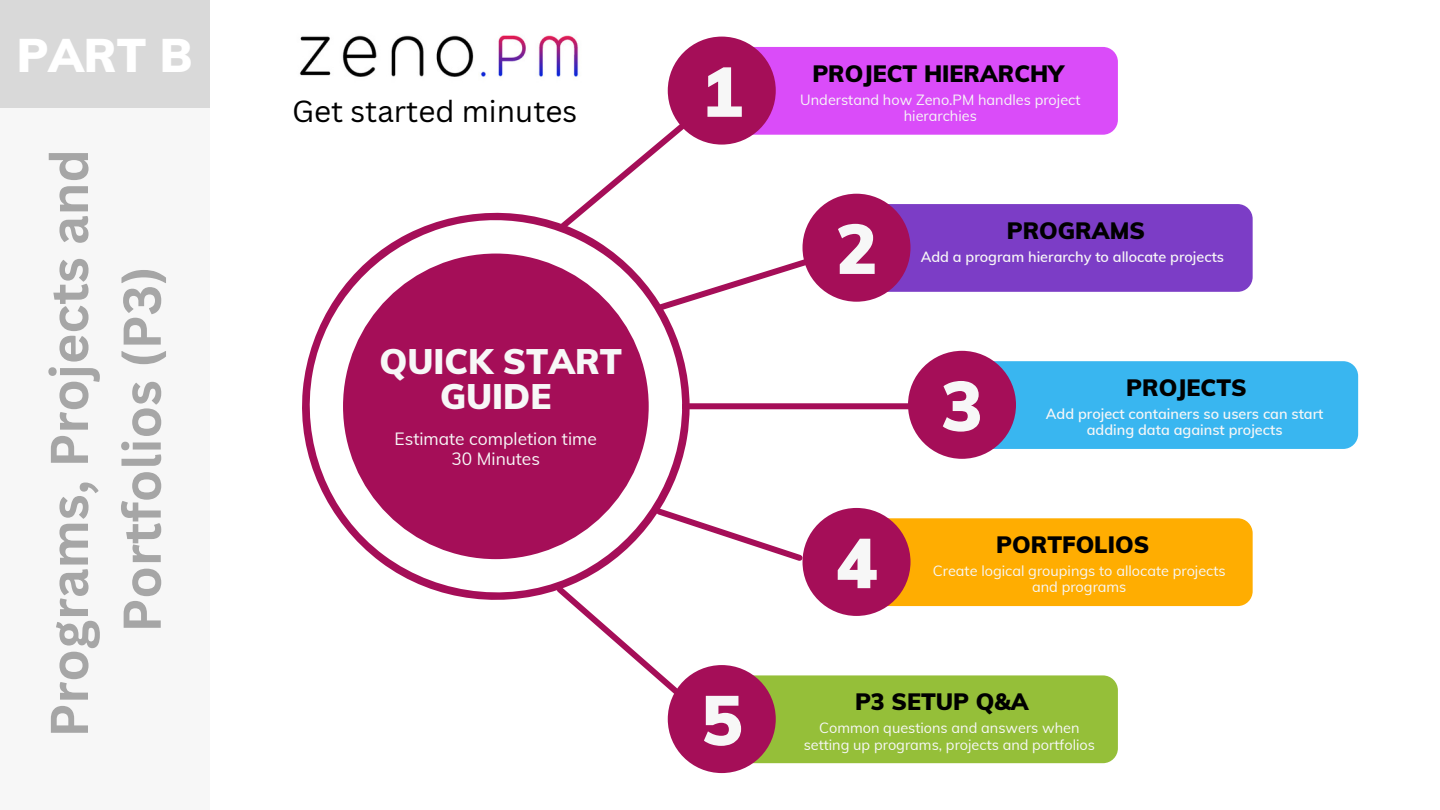
<style>
.page{position:relative;width:1440px;height:810px;background:#fff}
.page>*{position:absolute;margin:0;border:0;box-sizing:border-box;transform-origin:0 0}
.t1{font:900 69.5px "Muli";color:#f7f7f7}
.t2{font:700 52px/72.8px "Canva Sans";color:#a6a6a6;text-align:center}
.t3{font:900 46.2px "Muli";color:#fff}
.t4{font:900 34.7px/34.7px "Muli";color:#f7f7f7;text-align:center}
.t5{font:29.6px "Canva Sans";color:#000}
.t6{font:900 23.2px "Muli";color:#000}
.t7{font:17.4px/20.6px "Muli";color:#f7f7f7;text-align:center}
.t8{font:14.5px/16.3px "Muli";color:#f7f7f7;text-align:center}
.t9{font:600 14.5px "Muli";color:#f7f7f7}
</style>
<div class="page">
<svg style="left:574px;top:113px;width:121px;height:100px"></svg>
<svg style="left:690px;top:249px;width:140px;height:53px"></svg>
<div style="left:687px;top:403px;width:231px;height:6px;background:#a50e58"></div>
<svg style="left:690px;top:518px;width:117px;height:47px"></svg>
<svg style="left:567px;top:600px;width:124px;height:105px"></svg>
<svg style="left:302px;top:213px;width:388px;height:387px;fill:#a50e58"></svg>
<div style="left:695px;top:47px;width:423px;height:88px;background:#da4cf9;border-radius:15px"></div>
<div style="left:668px;top:37px;width:108px;height:108px;background:#a50e58;border-radius:50%"></div>
<div style="left:830px;top:204px;width:423px;height:88px;background:#7c3dc6;border-radius:15px"></div>
<div style="left:803px;top:194px;width:108px;height:108px;background:#a50e58;border-radius:50%"></div>
<div style="left:935px;top:361px;width:423px;height:88px;background:#39b6f0;border-radius:15px"></div>
<div style="left:908px;top:351px;width:108px;height:108px;background:#a50e58;border-radius:50%"></div>
<div style="left:830px;top:518px;width:423px;height:88px;background:#ffad01;border-radius:15px"></div>
<div style="left:803px;top:508px;width:108px;height:108px;background:#a50e58;border-radius:50%"></div>
<div style="left:695px;top:675px;width:423px;height:88px;background:#95bf39;border-radius:15px"></div>
<div style="left:668px;top:665px;width:108px;height:108px;background:#a50e58;border-radius:50%"></div>
<div style="left:0;top:0;width:209px;height:810px;background:#f7f7f7"></div>
<div style="left:0;top:0;width:209px;height:108px;background:#d9d9d9"></div>
<img style="left:299px;top:35px;width:280px;height:42px">
<h3 class="t3" style="left:17px;top:26px;width:177px">PART B</h3>
<h2 class="t2" style="left:31px;top:738px;width:590px;rotate:-90deg">Programs, Projects and<br>Portfolios (P3)</h2>
<h3 class="t5" style="left:292px;top:90px;width:287px">Get started minutes</h3>
<h3 class="t4" style="left:379px;top:344px;width:244px">QUICK START<br>GUIDE</h3>
<p class="t7" style="left:395px;top:428px;width:204px">Estimate completion time<br>30 Minutes</p>
<h1 class="t1" style="left:701px;top:47px;width:43px">1</h1>
<h1 class="t1" style="left:701px;top:675px;width:43px">5</h1>
<h3 class="t6" style="left:812px;top:58px;width:253px">PROJECT HIERARCHY</h3>
<p class="t8" style="left:800px;top:91px;width:282px">Understand how Zeno.PM handles project</p>
<p class="t8" style="left:904px;top:107px;width:75px">hierarchies</p>
<h1 class="t1" style="left:836px;top:204px;width:43px">2</h1>
<h3 class="t6" style="left:1007px;top:216px;width:140px">PROGRAMS</h3>
<p class="t9" style="left:921px;top:247px;width:305px">Add a program hierarchy to allocate projects</p>
<h1 class="t1" style="left:836px;top:518px;width:43px">4</h1>
<h1 class="t1" style="left:941px;top:361px;width:43px">3</h1>
<h3 class="t6" style="left:1126px;top:373px;width:122px">PROJECTS</h3>
<p class="t9" style="left:1046px;top:404px;width:279px">Add project containers so users can start</p>
<p class="t9" style="left:1087px;top:421px;width:197px">adding data against projects</p>
<h3 class="t6" style="left:996px;top:530px;width:154px">PORTFOLIOS</h3>
<p class="t8" style="left:933px;top:563px;width:294px">Create logical groupings to allocate projects</p>
<p class="t8" style="left:1032px;top:579px;width:96px">and programs</p>
<h3 class="t6" style="left:855px;top:687px;width:175px">P3 SETUP Q&amp;A</h3>
<p class="t8" style="left:804px;top:720px;width:293px">Common questions and answers when setting up programs, projects and portfolios</p>
</div>
